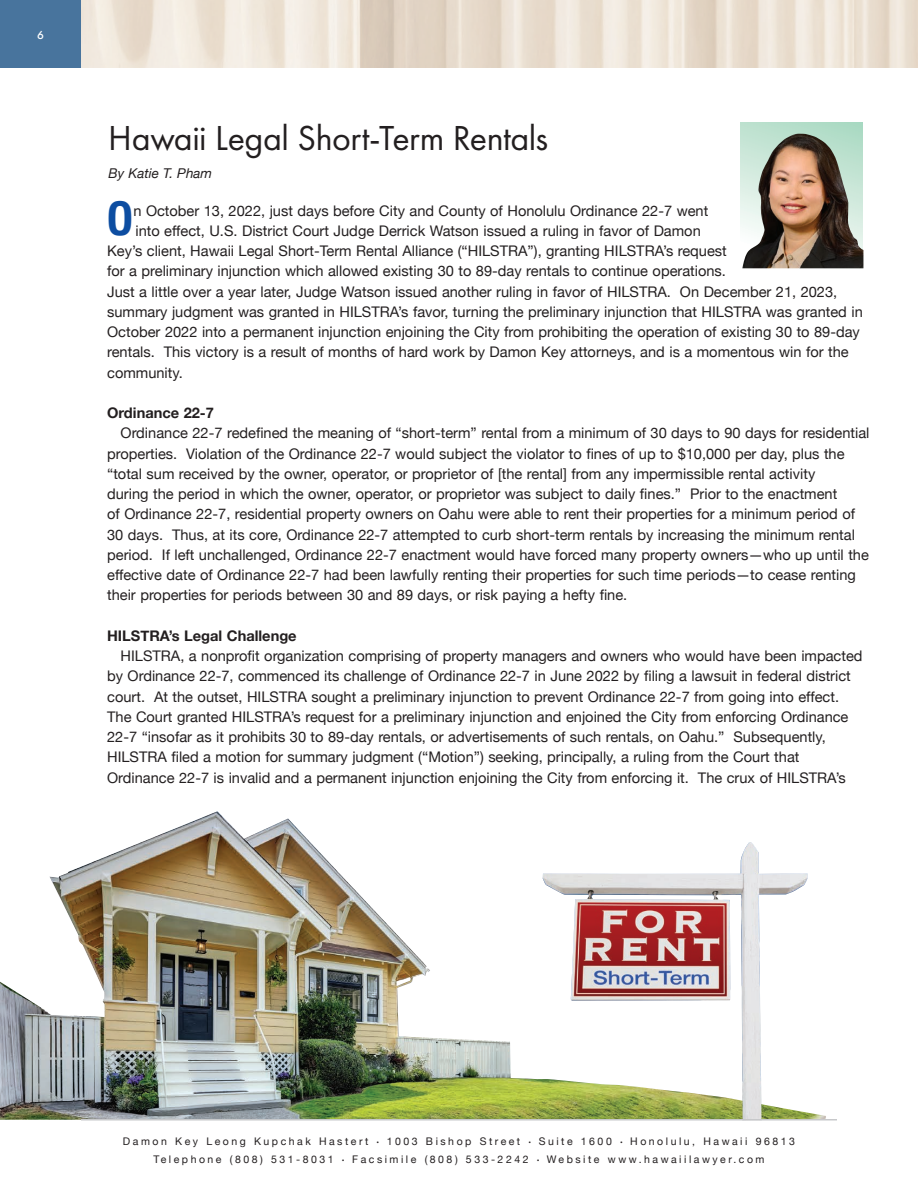
<style>
.page{position:relative;width:918px;height:1188px;background:#fff}
.page>*{position:absolute;margin:0;border:0;box-sizing:border-box;transform-origin:0 0}
.t1{font:700 condensed 46.5px "Helvetica Neue";color:#0d4da1}
.t2{font:36px "Futura PT";letter-spacing:-.015em;color:#231f20}
.t3{font:14.7px/20.2px "Helvetica Neue";color:#231f20}
.t4{font:700 14.7px "Helvetica Neue";color:#231f20}
.t5{font:italic 13.5px "Helvetica Neue";color:#231f20}
.t6{font:500 12px "Futura PT";color:#fff}
.t7{font:10.5px "Helvetica Neue";letter-spacing:.24em;color:#231f20}
.s1{font-size:7.5px}
</style>
<div class="page">
<img style="left:81px;top:0;width:837px;height:68px">
<img style="left:0;top:811px;width:826px;height:309px">
<img style="left:543px;top:842px;width:265px;height:277px">
<div style="left:0;top:0;width:81px;height:68px;background:#48749d"></div>
<div style="left:740px;top:123px;width:123px;height:145px;background:linear-gradient(to right,#c0e2d1,#a9d9c2)"></div>
<img style="left:742px;top:134px;width:121px;height:134px">
<hr style="left:81px;top:1119px;width:756px;height:1px;background:#c7c8ca">
<p class="t6" style="left:37px;top:27px;width:8px">6</p>
<p class="t2" style="left:108px;top:116px;width:442px">Hawaii Legal Short-Term Rentals</p>
<p class="t5" style="left:109px;top:164px;width:105px">By Katie T. Pham</p>
<p class="t1" style="left:107px;top:180px;width:27px">O</p>
<p class="t3" style="left:133px;top:201px;width:576px">n October 13, 2022, just days before City and County of Honolulu Ordinance 22-7 went</p>
<p class="t3" style="left:135px;top:221px;width:567px">into effect, U.S. District Court Judge Derrick Watson issued a ruling in favor of Damon</p>
<p class="t3" style="left:107px;top:242px;width:621px">Key’s client, Hawaii Legal Short-Term Rental Alliance (“HILSTRA”), granting HILSTRA’s request</p>
<p class="t3" style="left:107px;top:262px;width:620px">for a preliminary injunction which allowed existing 30 to 89-day rentals to continue operations.</p>
<p class="t3" style="left:107px;top:282px;width:732px">Just a little over a year later, Judge Watson issued another ruling in favor of HILSTRA. On December 21, 2023,</p>
<p class="t3" style="left:107px;top:302px;width:757px">summary judgment was granted in HILSTRA’s favor, turning the preliminary injunction that HILSTRA was granted in</p>
<p class="t3" style="left:107px;top:323px;width:754px">October 2022 into a permanent injunction enjoining the City from prohibiting the operation of existing 30 to 89-day</p>
<p class="t3" style="left:107px;top:343px;width:743px">rentals. This victory is a result of months of hard work by Damon Key attorneys, and is a momentous win for the</p>
<p class="t3" style="left:107px;top:363px;width:77px">community.</p>
<p class="t4" style="left:107px;top:401px;width:108px">Ordinance 22-7</p>
<p class="t3" style="left:107px;top:424px;width:764px;text-indent:13px">Ordinance 22-7 redefined the meaning of “short-term” rental from a minimum of 30 days to 90 days for residential properties. Violation of the Ordinance 22-7 would subject the violator to fines of up to $10,000 per day, plus the “total sum received by the owner, operator, or proprietor of [the rental] from any impermissible rental activity</p>
<p class="t3" style="left:107px;top:485px;width:732px">during the period in which the owner, operator, or proprietor was subject to daily fines.” Prior to the enactment</p>
<p class="t3" style="left:107px;top:505px;width:750px">of Ordinance 22-7, residential property owners on Oahu were able to rent their properties for a minimum period of</p>
<p class="t3" style="left:107px;top:525px;width:763px">30 days. Thus, at its core, Ordinance 22-7 attempted to curb short-term rentals by increasing the minimum rental period. If left unchallenged, Ordinance 22-7 enactment would have forced many property owners—who up until the effective date of Ordinance 22-7 had been lawfully renting their properties for such time periods—to cease renting their properties for periods between 30 and 89 days, or risk paying a hefty fine.</p>
<p class="t4" style="left:107px;top:624px;width:191px">HILSTRA’s Legal Challenge</p>
<p class="t3" style="left:107px;top:647px;width:757px;text-indent:13px">HILSTRA, a nonprofit organization comprising of property managers and owners who would have been impacted by Ordinance 22-7, commenced its challenge of Ordinance 22-7 in June 2022 by filing a lawsuit in federal district court. At the outset, HILSTRA sought a preliminary injunction to prevent Ordinance 22-7 from going into effect.</p>
<p class="t3" style="left:107px;top:707px;width:743px">The Court granted HILSTRA’s request for a preliminary injunction and enjoined the City from enforcing Ordinance<br>22-7 “insofar as it prohibits 30 to 89-day rentals, or advertisements of such rentals, on Oahu.” Subsequently,<br>HILSTRA filed a motion for summary judgment (“Motion”) seeking, principally, a ruling from the Court that</p>
<p class="t3" style="left:107px;top:768px;width:740px">Ordinance 22-7 is invalid and a permanent injunction enjoining the City from enforcing it. The crux of HILSTRA’s</p>
<p class="t7" style="left:123px;top:1134px;width:674px">Damon Key Leong Kupchak Hastert <span class="s1">•</span> 1003 Bishop Street <span class="s1">•</span> Suite 1600 <span class="s1">•</span> Honolulu, Hawaii 96813</p>
<p class="t7" style="left:153px;top:1152px;width:613px">Telephone (808) 531-8031 <span class="s1">•</span> Facsimile (808) 533-2242 <span class="s1">•</span> Website www.hawaiilawyer.com</p>
</div>
